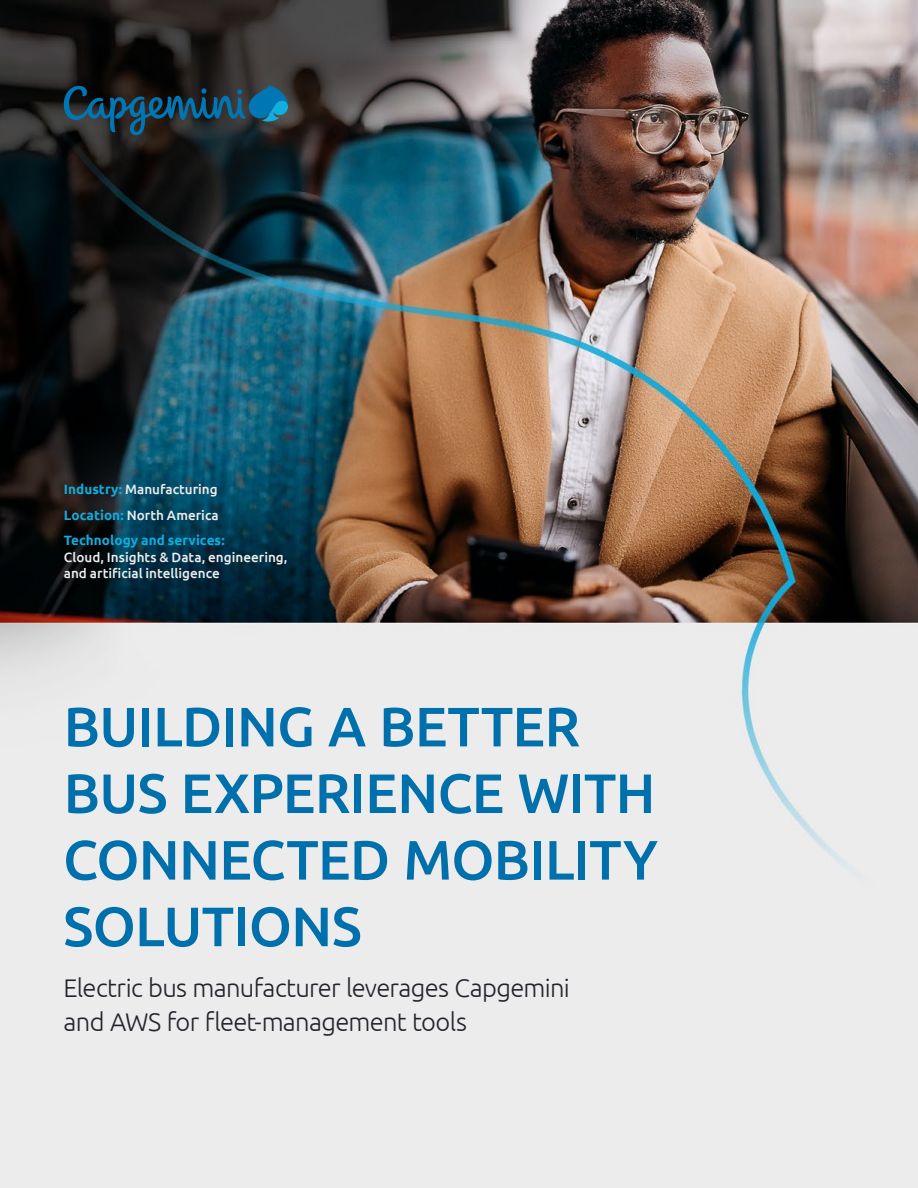
<style>
.page{position:relative;width:918px;height:1188px;background:#fff}
.page>*{position:absolute;margin:0;border:0;box-sizing:border-box;transform-origin:0 0}
.t1{font:500 55.5px/66.6px "Ubuntu";letter-spacing:-.015em;color:#0070ad}
.t2{font:300 25.5px/34.5px "Ubuntu";letter-spacing:-.025em;color:#24242d}
.t3{font:700 13.5px/25.5px "Ubuntu";letter-spacing:.005em;color:#12abdb}
.t4{font:500 13.5px/16.5px "Ubuntu";color:#ececec}
.s1{font-weight:500;color:#ececec}
</style>
<div class="page">
<img style="left:0;top:0;width:918px;height:1188px">
<svg style="left:64px;top:85px;width:224px;height:50px;background:#1d3e4d"></svg>
<p class="t3" style="left:64px;top:477px;width:162px">Industry: <span class="s1">Manufacturing<br></span>Location: <span class="s1">North America<br></span>Technology and services:</p>
<p class="t4" style="left:64px;top:548px;width:225px">Cloud, Insights &amp; Data, engineering, and artificial intelligence</p>
<h1 class="t1" style="left:63px;top:691px;width:596px">BUILDING A BETTER<br>BUS EXPERIENCE WITH<br>CONNECTED MOBILITY<br>SOLUTIONS</h1>
<p class="t2" style="left:64px;top:970px;width:508px">Electric bus manufacturer leverages Capgemini and AWS for fleet-management tools</p>
</div>
